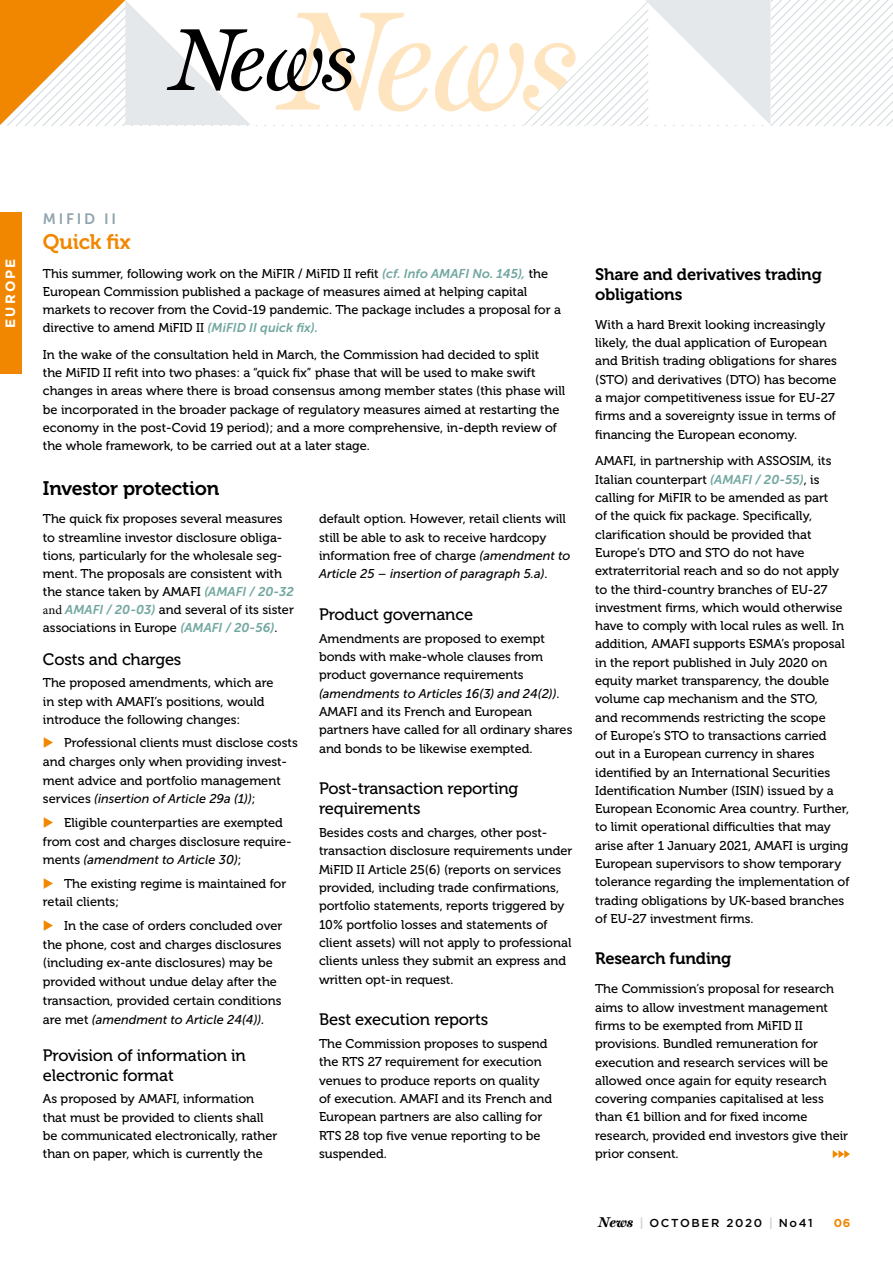
<style>
.page{position:relative;width:893px;height:1263px;background:#fff}
.page>*{position:absolute;margin:0;border:0;box-sizing:border-box;transform-origin:0 0}
.t1{font:21px "Museo For Dell 700";letter-spacing:-.01em;color:#f18700}
.t2{font:19.5px "Museo For Dell 700";letter-spacing:-.01em;color:#000}
.t3{font:16.5px/20px "Museo For Dell 500";letter-spacing:-.01em;color:#000}
.t4{font:16.5px/20.1px "Museo For Dell 700";letter-spacing:-.01em;color:#000}
.t5{font:15px "Museo Sans For Dell 700";letter-spacing:.18em;color:#91a5b0}
.t6{font:700 13.5px "Gotham";letter-spacing:.16em;color:#fff}
.t7{font:12.75px/18.3px "Museo For Dell 500";color:#000}
.t8{font:italic 12.75px "Museo Sans 500";color:#000}
.t9{font:500 11.55px "Gotham";letter-spacing:.15em;color:#000}
.t10{font:700 11.55px "Gotham";color:#f18700}
.s1{font-family:"Museo Sans 700";font-style:italic;color:#72a7a0}
.s2{font-family:"Minion Pro"}
.s3{font-family:"Museo For Dell 500";font-style:normal}
.s4{font-family:"Museo Sans 500";font-style:italic}
.s5{font-family:"Miller Text";font-weight:700;font-style:italic;font-size:14.25px}
.s6{font-family:"Museo For Dell 700";font-weight:400;font-size:12px;color:#d0d0d0}
</style>
<div class="page">
<svg style="left:833px;top:1150px;width:17px;height:8px"></svg>
<svg style="left:0;top:0;width:893px;height:125px"></svg>
<div style="left:0;top:213px;width:21px;height:161px;background:#f18700"></div>
<p class="t6" style="left:1px;top:328px;width:71px;rotate:-90deg">EUROPE</p>
<p class="t5" style="left:43px;top:210px;width:75px">MIFID II</p>
<h1 class="t1" style="left:43px;top:230px;width:89px">Quick fix</h1>
<p class="t7" style="left:43px;top:265px;width:520px">This summer, following work on the MiFIR / MiFID II refit <span class="s1">(cf. Info AMAFI No. 145),</span> the European Commission published a package of measures aimed at helping capital markets to recover from the Covid-19 pandemic. The package includes a proposal for a directive to amend MiFID II <span class="s1">(MiFID II quick fix).</span></p>
<p class="t7" style="left:43px;top:346px;width:524px">In the wake of the consultation held in March, the Commission had decided to split<br>the MiFID II refit into two phases: a “quick fix” phase that will be used to make swift changes in areas where there is broad consensus among member states (this phase will be incorporated in the broader package of regulatory measures aimed at restarting the economy in the post-Covid 19 period); and a more comprehensive, in-depth review of the whole framework, to be carried out at a later stage.</p>
<h2 class="t2" style="left:43px;top:477px;width:178px">Investor protection</h2>
<p class="t7" style="left:43px;top:510px;width:253px">The quick fix proposes several measures to streamline investor disclosure obliga&shy;tions, particularly for the wholesale seg&shy;ment. The proposals are consistent with the stance taken by AMAFI <span class="s1">(AMAFI / 20-32 </span><span class="s2">and</span> <span class="s1">AMAFI / 20-03)</span> and several of its sister associations in Europe <span class="s1">(AMAFI / 20-56)</span>.</p>
<p class="t3" style="left:43px;top:650px;width:140px">Costs and charges</p>
<p class="t7" style="left:43px;top:674px;width:232px">The proposed amendments, which are in step with AMAFI’s positions, would introduce the following changes:</p>
<p class="t7" style="left:43px;top:733px;width:256px;line-height:18.9px;text-indent:21px">Professional clients must disclose costs and charges only when providing invest&shy;ment advice and portfolio management</p>
<p class="t8" style="left:43px;top:792px;width:214px"><span class="s3">services</span> (insertion of Article 29a (1))<span class="s3">;</span></p>
<p class="t7" style="left:43px;top:813px;width:250px;line-height:18.9px;text-indent:21px">Eligible counterparties are exempted from cost and charges disclosure require-</p>
<p class="t8" style="left:43px;top:853px;width:200px"><span class="s3">ments</span> (amendment to Article 30)<span class="s3">;</span></p>
<p class="t7" style="left:43px;top:874px;width:245px;line-height:18.9px;text-indent:21px">The existing regime is maintained for retail clients;</p>
<p class="t7" style="left:43px;top:916px;width:241px;line-height:18.9px;text-indent:21px">In the case of orders concluded over the phone, cost and charges disclosures (including ex-ante disclosures) may be provided without undue delay after the transaction, provided certain conditions</p>
<p class="t8" style="left:43px;top:1013px;width:223px"><span class="s3">are met</span> (amendment to Article 24(4)).</p>
<p class="t3" style="left:43px;top:1046px;width:204px">Provision of information in electronic format</p>
<p class="t7" style="left:43px;top:1090px;width:236px">As proposed by AMAFI, information that must be provided to clients shall be communicated electronically, rather than on paper, which is currently the</p>
<p class="t7" style="left:319px;top:510px;width:253px">default option. However, retail clients will still be able to ask to receive hardcopy information free of charge <span class="s4">(amendment to</span></p>
<p class="t8" style="left:319px;top:567px;width:230px">Article 25 – insertion of paragraph 5.a)<span class="s3">.</span></p>
<p class="t3" style="left:319px;top:604px;width:156px">Product governance</p>
<p class="t7" style="left:319px;top:629px;width:227px">Amendments are proposed to exempt bonds with make-whole clauses from product governance requirements</p>
<p class="t8" style="left:319px;top:686px;width:242px">(amendments to Articles 16(3) and 24(2))<span class="s3">.</span></p>
<p class="t7" style="left:319px;top:703px;width:255px">AMAFI and its French and European partners have called for all ordinary shares and bonds to be likewise exempted.</p>
<p class="t3" style="left:319px;top:779px;width:201px">Post-transaction reporting requirements</p>
<p class="t7" style="left:319px;top:824px;width:255px">Besides costs and charges, other post&shy;transaction disclosure requirements under MiFID II Article 25(6) (reports on services provided, including trade confirmations, portfolio statements, reports triggered by 10% portfolio losses and statements of client assets) will not apply to professional clients unless they submit an express and written opt-in request.</p>
<p class="t3" style="left:319px;top:1010px;width:171px">Best execution reports</p>
<p class="t7" style="left:319px;top:1034px;width:235px">The Commission proposes to suspend the RTS 27 requirement for execution venues to produce reports on quality of execution. AMAFI and its French and European partners are also calling for RTS 28 top five venue reporting to be suspended.</p>
<p class="t4" style="left:595px;top:264px;width:228px">Share and derivatives trading obligations</p>
<p class="t7" style="left:595px;top:315px;width:243px">With a hard Brexit looking increasingly likely, the dual application of European and British trading obligations for shares (STO) and derivatives (DTO) has become a major competitiveness issue for EU-27 firms and a sovereignty issue in terms of financing the European economy.</p>
<p class="t7" style="left:595px;top:452px;width:256px">AMAFI, in partnership with ASSOSIM, its Italian counterpart <span class="s1">(AMAFI / 20-55)</span>, is calling for MiFIR to be amended as part<br>of the quick fix package. Specifically, clarification should be provided that Europe’s DTO and STO do not have extraterritorial reach and so do not apply to the third-country branches of EU-27 investment firms, which would otherwise have to comply with local rules as well. In addition, AMAFI supports ESMA’s proposal in the report published in July 2020 on equity market transparency, the double volume cap mechanism and the STO,<br>and recommends restricting the scope<br>of Europe’s STO to transactions carried out in a European currency in shares identified by an International Securities Identification Number (ISIN) issued by a European Economic Area country. Further, to limit operational difficulties that may arise after 1 January 2021, AMAFI is urging European supervisors to show temporary tolerance regarding the implementation of trading obligations by UK-based branches of EU-27 investment firms.</p>
<p class="t4" style="left:595px;top:949px;width:138px">Research funding</p>
<p class="t7" style="left:595px;top:980px;width:254px">The Commission’s proposal for research aims to allow investment management firms to be exempted from MiFID II provisions. Bundled remuneration for execution and research services will be allowed once again for equity research covering companies capitalised at less than €1 billion and for fixed income research, provided end investors give their prior consent.</p>
<p class="t9" style="left:599px;top:1216px;width:216px"><span class="s5">News</span> <span class="s6">|</span> OCTOBER 2020 <span class="s6">|</span> No41</p>
<p class="t10" style="left:834px;top:1216px;width:18px">06</p>
</div>
